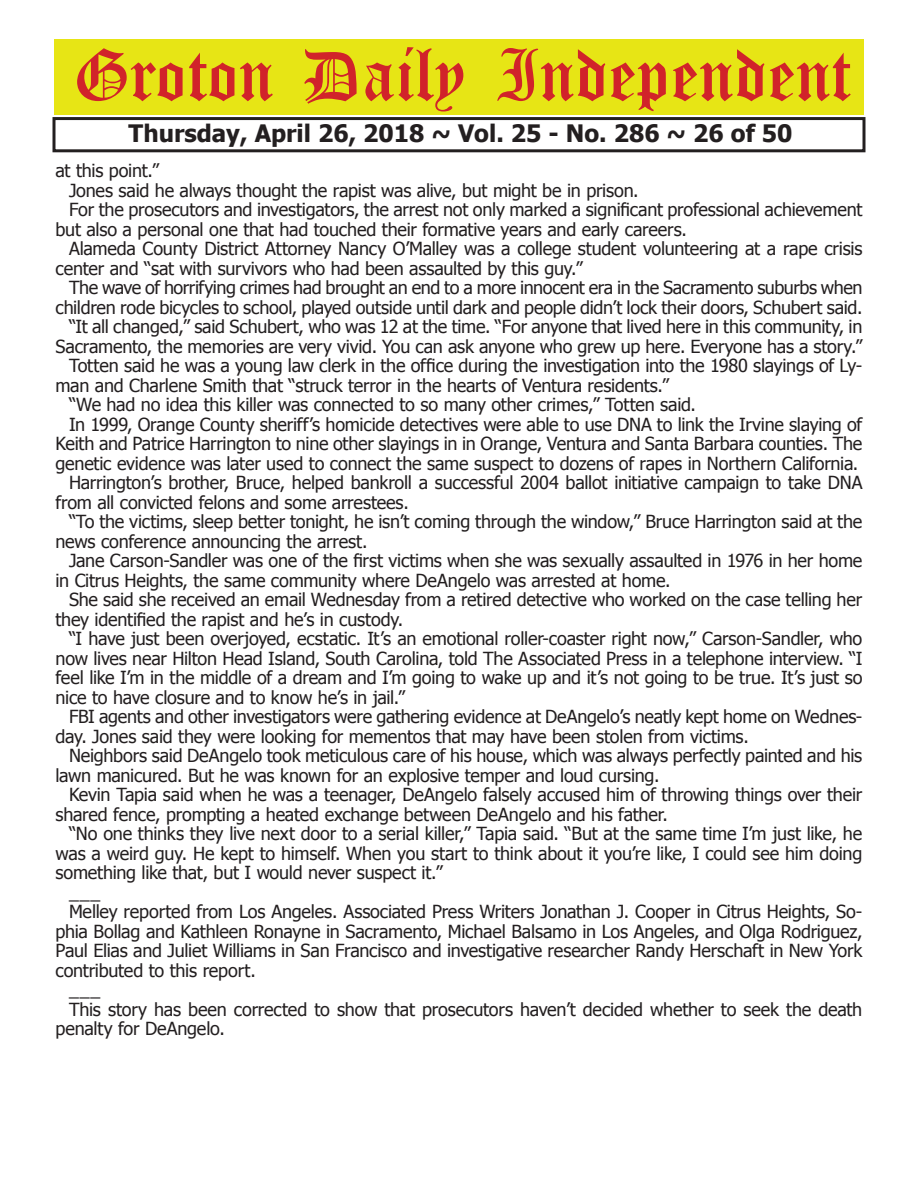
<style>
.page{position:relative;width:918px;height:1188px;background:#fff}
.page>*{position:absolute;margin:0;border:0;box-sizing:border-box;transform-origin:0 0}
.t1{font:54px "Old English Five";color:#d1232a}
.t2{font:700 24px "Tahoma";color:#231f20}
.t3{font:18px "Tahoma";letter-spacing:-.015em;color:#231f20}
</style>
<div class="page">
<div style="left:52px;top:117px;width:814px;height:35px;border:3px solid #231f20"></div>
<div style="left:54px;top:40px;width:810px;height:75px;background:#e7e515"></div>
<h1 class="t1" style="left:73px;top:50px;width:779px">Groton Daily Independent</h1>
<h2 class="t2" style="left:129px;top:116px;width:665px">Thursday, April 26, 2018 ~ Vol. 25 - No. 286 ~ 26 of 50</h2>
<p class="t3" style="left:56px;top:159px;width:105px">at this point.”</p>
<p class="t3" style="left:69px;top:178px;width:571px">Jones said he always thought the rapist was alive, but might be in prison.</p>
<p class="t3" style="left:69px;top:198px;width:795px">For the prosecutors and investigators, the arrest not only marked a significant professional achievement</p>
<p class="t3" style="left:56px;top:217px;width:633px">but also a personal one that had touched their formative years and early careers.</p>
<p class="t3" style="left:69px;top:237px;width:795px">Alameda County District Attorney Nancy O’Malley was a college student volunteering at a rape crisis</p>
<p class="t3" style="left:56px;top:256px;width:529px">center and “sat with survivors who had been assaulted by this guy.”</p>
<p class="t3" style="left:69px;top:276px;width:795px">The wave of horrifying crimes had brought an end to a more innocent era in the Sacramento suburbs when</p>
<p class="t3" style="left:56px;top:295px;width:808px">children rode bicycles to school, played outside until dark and people didn’t lock their doors, Schubert said.</p>
<p class="t3" style="left:69px;top:315px;width:795px">“It all changed,” said Schubert, who was 12 at the time. “For anyone that lived here in this community, in</p>
<p class="t3" style="left:56px;top:334px;width:808px">Sacramento, the memories are very vivid. You can ask anyone who grew up here. Everyone has a story.”</p>
<p class="t3" style="left:69px;top:354px;width:795px">Totten said he was a young law clerk in the office during the investigation into the 1980 slayings of Ly-</p>
<p class="t3" style="left:56px;top:373px;width:615px">man and Charlene Smith that “struck terror in the hearts of Ventura residents.”</p>
<p class="t3" style="left:69px;top:393px;width:629px">“We had no idea this killer was connected to so many other crimes,” Totten said.</p>
<p class="t3" style="left:69px;top:412px;width:795px">In 1999, Orange County sheriff’s homicide detectives were able to use DNA to link the Irvine slaying of</p>
<p class="t3" style="left:56px;top:432px;width:808px">Keith and Patrice Harrington to nine other slayings in in Orange, Ventura and Santa Barbara counties. The</p>
<p class="t3" style="left:56px;top:451px;width:804px">genetic evidence was later used to connect the same suspect to dozens of rapes in Northern California.</p>
<p class="t3" style="left:69px;top:471px;width:795px">Harrington’s brother, Bruce, helped bankroll a successful 2004 ballot initiative campaign to take DNA</p>
<p class="t3" style="left:56px;top:490px;width:355px">from all convicted felons and some arrestees.</p>
<p class="t3" style="left:69px;top:510px;width:795px">“To the victims, sleep better tonight, he isn’t coming through the window,” Bruce Harrington said at the</p>
<p class="t3" style="left:56px;top:529px;width:314px">news conference announcing the arrest.</p>
<p class="t3" style="left:69px;top:549px;width:795px">Jane Carson-Sandler was one of the first victims when she was sexually assaulted in 1976 in her home</p>
<p class="t3" style="left:56px;top:568px;width:617px">in Citrus Heights, the same community where DeAngelo was arrested at home.</p>
<p class="t3" style="left:69px;top:588px;width:795px">She said she received an email Wednesday from a retired detective who worked on the case telling her</p>
<p class="t3" style="left:56px;top:607px;width:349px">they identified the rapist and he’s in custody.</p>
<p class="t3" style="left:69px;top:627px;width:795px">“I have just been overjoyed, ecstatic. It’s an emotional roller-coaster right now,” Carson-Sandler, who</p>
<p class="t3" style="left:56px;top:646px;width:809px">now lives near Hilton Head Island, South Carolina, told The Associated Press in a telephone interview. “I</p>
<p class="t3" style="left:56px;top:666px;width:808px">feel like I’m in the middle of a dream and I’m going to wake up and it’s not going to be true. It’s just so</p>
<p class="t3" style="left:56px;top:685px;width:351px">nice to have closure and to know he’s in jail.”</p>
<p class="t3" style="left:69px;top:705px;width:795px">FBI agents and other investigators were gathering evidence at DeAngelo’s neatly kept home on Wednes-</p>
<p class="t3" style="left:56px;top:724px;width:695px">day. Jones said they were looking for mementos that may have been stolen from victims.</p>
<p class="t3" style="left:69px;top:744px;width:795px">Neighbors said DeAngelo took meticulous care of his house, which was always perfectly painted and his</p>
<p class="t3" style="left:56px;top:763px;width:605px">lawn manicured. But he was known for an explosive temper and loud cursing.</p>
<p class="t3" style="left:69px;top:783px;width:795px">Kevin Tapia said when he was a teenager, DeAngelo falsely accused him of throwing things over their</p>
<p class="t3" style="left:56px;top:802px;width:614px">shared fence, prompting a heated exchange between DeAngelo and his father.</p>
<p class="t3" style="left:69px;top:822px;width:795px">“No one thinks they live next door to a serial killer,” Tapia said. “But at the same time I’m just like, he</p>
<p class="t3" style="left:56px;top:841px;width:808px">was a weird guy. He kept to himself. When you start to think about it you’re like, I could see him doing</p>
<p class="t3" style="left:56px;top:861px;width:389px">something like that, but I would never suspect it.”</p>
<p class="t3" style="left:69px;top:880px;width:33px">___</p>
<p class="t3" style="left:69px;top:900px;width:795px">Melley reported from Los Angeles. Associated Press Writers Jonathan J. Cooper in Citrus Heights, So-</p>
<p class="t3" style="left:56px;top:919px;width:809px">phia Bollag and Kathleen Ronayne in Sacramento, Michael Balsamo in Los Angeles, and Olga Rodriguez,</p>
<p class="t3" style="left:56px;top:939px;width:808px">Paul Elias and Juliet Williams in San Francisco and investigative researcher Randy Herschaft in New York</p>
<p class="t3" style="left:56px;top:958px;width:202px">contributed to this report.</p>
<p class="t3" style="left:69px;top:978px;width:33px">___</p>
<p class="t3" style="left:69px;top:997px;width:795px">This story has been corrected to show that prosecutors haven’t decided whether to seek the death</p>
<p class="t3" style="left:56px;top:1017px;width:171px">penalty for DeAngelo.</p>
</div>
